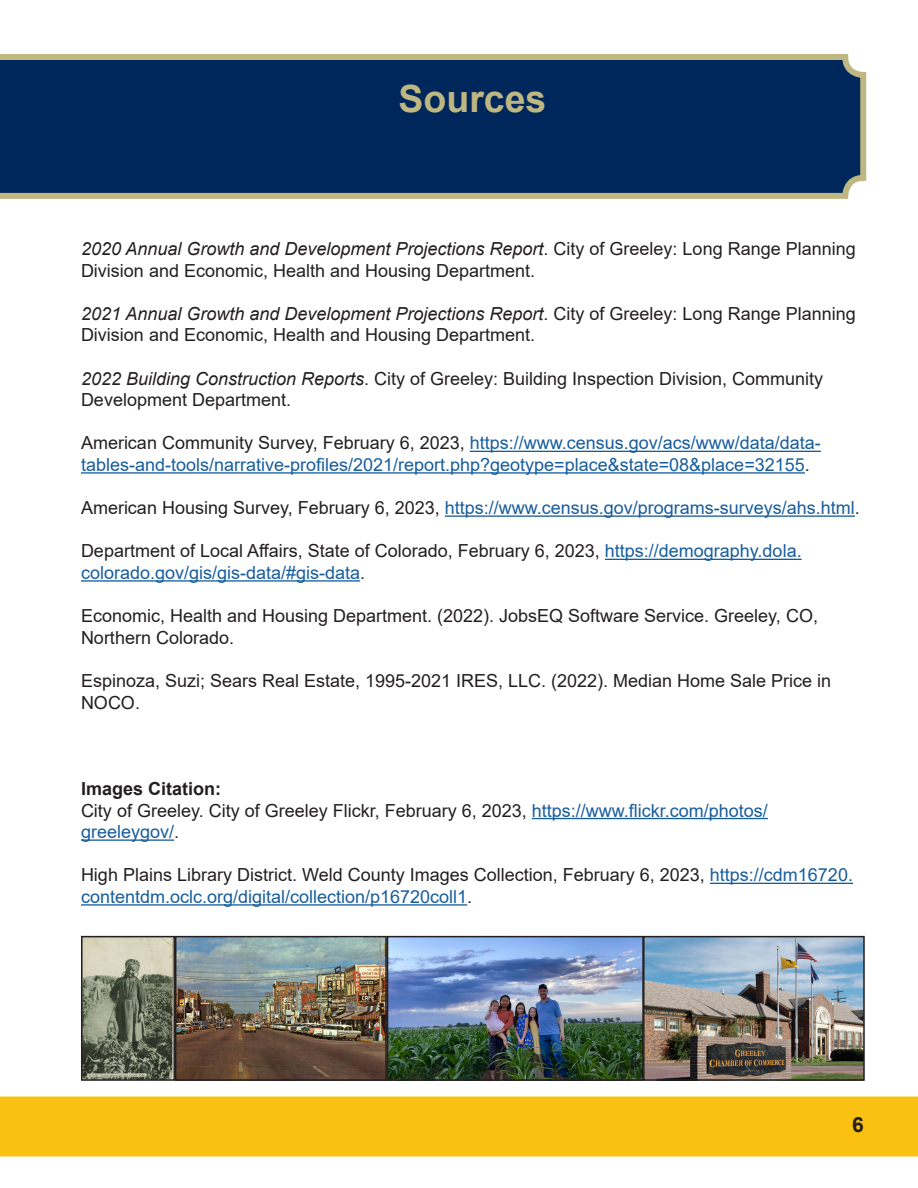
<style>
.page{position:relative;width:918px;height:1188px;background:#fff}
.page>*{position:absolute;margin:0;border:0;box-sizing:border-box;transform-origin:0 0}
.t1{font:700 37.5px "Arial";color:#bfb782}
.t2{font:700 21px "Arial";color:#231f20}
.t3{font:18px/21.6px "Arial";color:#231f20}
.t4{font:18px/21.6px "Arial";color:#175d9e}
.t5{font:700 18px "Arial";color:#231f20}
.s1{font-style:italic}
.s2{color:#231f20}
.s3{color:#175d9e}
</style>
<div class="page">
<svg style="left:0;top:54px;width:866px;height:145px;background:#12345f"></svg>
<div style="left:0;top:1096px;width:918px;height:60px;background:#fbc112"></div>
<img style="left:84px;top:939px;width:88px;height:139px">
<div style="left:81px;top:936px;width:94px;height:145px;border:2px solid #231f20"></div>
<img style="left:390px;top:939px;width:472px;height:139px">
<div style="left:387px;top:936px;width:257px;height:145px;border:2px solid #231f20"></div>
<img style="left:178px;top:939px;width:206px;height:139px">
<div style="left:175px;top:936px;width:212px;height:145px;border:2px solid #231f20"></div>
<hr style="left:470px;top:451px;width:351px;height:1px;background:#175d9e">
<hr style="left:81px;top:472px;width:724px;height:2px;background:#175d9e">
<hr style="left:445px;top:515px;width:410px;height:2px;background:#175d9e">
<hr style="left:605px;top:559px;width:197px;height:1px;background:#175d9e">
<hr style="left:81px;top:580px;width:279px;height:2px;background:#175d9e">
<hr style="left:532px;top:818px;width:236px;height:1px;background:#175d9e">
<hr style="left:81px;top:839px;width:93px;height:2px;background:#175d9e">
<hr style="left:710px;top:883px;width:143px;height:1px;background:#175d9e">
<hr style="left:81px;top:904px;width:386px;height:2px;background:#175d9e">
<div style="left:643px;top:936px;width:222px;height:145px;border:2px solid #231f20"></div>
<p class="t1" style="left:399px;top:72px;width:149px">Sources</p>
<p class="t3" style="left:81px;top:238px;width:776px"><span class="s1">2020 Annual Growth and Development Projections Report</span>. City of Greeley: Long Range Planning<br>Division and Economic, Health and Housing Department.</p>
<p class="t3" style="left:81px;top:303px;width:776px"><span class="s1">2021 Annual Growth and Development Projections Report</span>. City of Greeley: Long Range Planning<br>Division and Economic, Health and Housing Department.</p>
<p class="t3" style="left:81px;top:367px;width:744px"><span class="s1">2022 Building Construction Reports</span>. City of Greeley: Building Inspection Division, Community<br>Development Department.</p>
<p class="t4" style="left:81px;top:432px;width:741px"><span class="s2">American Community Survey, February 6, 2023,</span> https://www.census.gov/acs/www/data/data&shy;tables-and-tools/narrative-profiles/2021/report.php?geotype=place&amp;state=08&amp;place=32155<span class="s2">.</span></p>
<p class="t4" style="left:81px;top:497px;width:780px"><span class="s2">American Housing Survey, February 6, 2023,</span> https://www.census.gov/programs-surveys/ahs.html<span class="s2">.</span></p>
<p class="t4" style="left:81px;top:540px;width:722px"><span class="s2">Department of Local Affairs, State of Colorado, February 6, 2023,</span> https://demography.dola. colorado.gov/gis/gis-data/#gis-data<span class="s2">.</span></p>
<p class="t3" style="left:81px;top:605px;width:739px">Economic, Health and Housing Department. (2022). JobsEQ Software Service. Greeley, CO,<br>Northern Colorado.</p>
<p class="t3" style="left:81px;top:670px;width:752px">Espinoza, Suzi; Sears Real Estate, 1995-2021 IRES, LLC. (2022). Median Home Sale Price in<br>NOCO.</p>
<p class="t5" style="left:81px;top:776px;width:142px">Images Citation:</p>
<p class="t3" style="left:81px;top:799px;width:688px">City of Greeley. City of Greeley Flickr, February 6, 2023, <span class="s3">https://www.flickr.com/photos/ greeleygov/</span>.</p>
<p class="t3" style="left:81px;top:864px;width:774px">High Plains Library District. Weld County Images Collection, February 6, 2023, <span class="s3">https://cdm16720. contentdm.oclc.org/digital/collection/p16720coll1</span>.</p>
<p class="t2" style="left:852px;top:1110px;width:13px">6</p>
</div>
